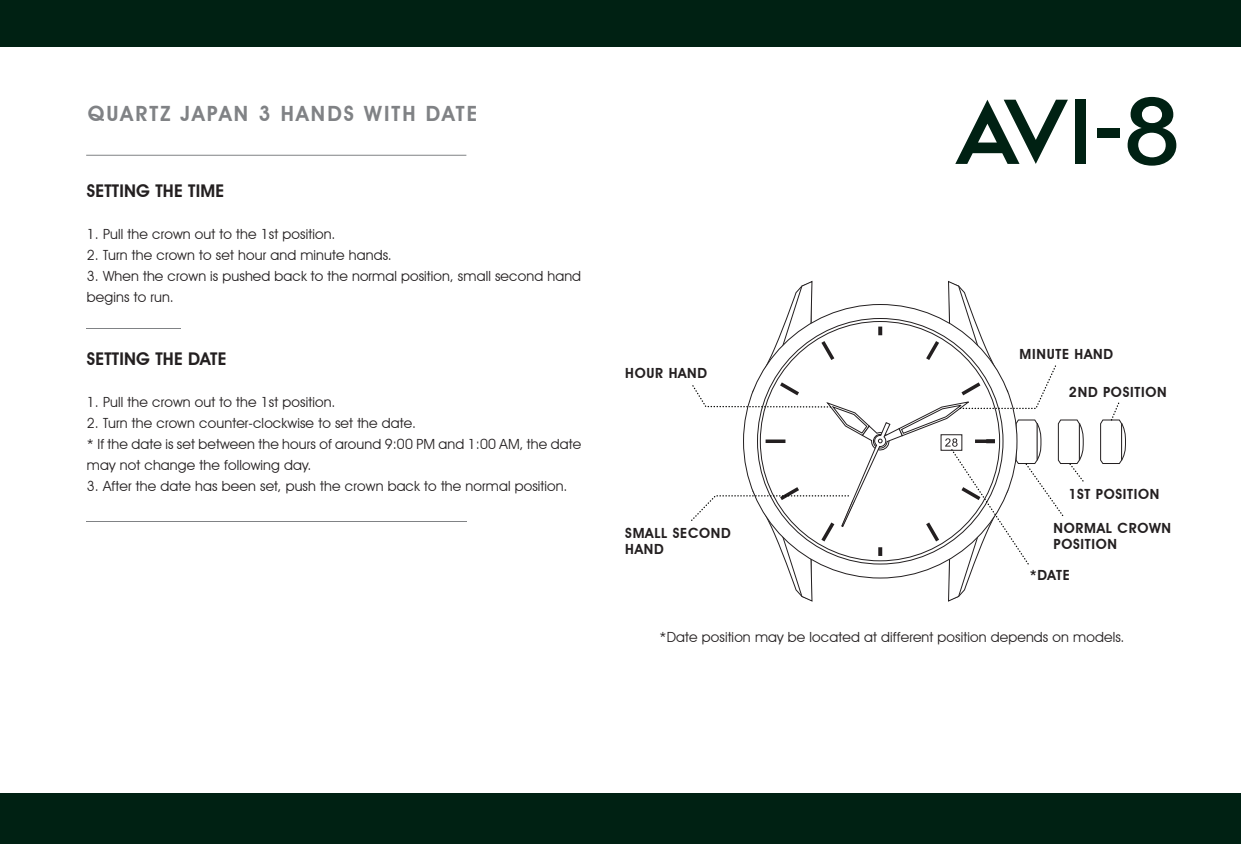
<style>
.page{position:relative;width:1241px;height:844px;background:#fff}
.page>*{position:absolute;margin:0;border:0;box-sizing:border-box;transform-origin:0 0}
.t1{font:600 21px "Avant Garde IT Cby BT";letter-spacing:.1em;color:#808285}
.t2{font:600 17.5px "Avant Garde IT Cby BT";letter-spacing:.01em;color:#231f20}
.t3{font:14px/21px "Avant Garde IT Cby BT";letter-spacing:.01em;color:#231f20}
.t4{font:600 14px/15.8px "Avant Garde IT Cby BT";letter-spacing:.05em;color:#231f20}
</style>
<div class="page">
<div style="left:0;top:0;width:1240px;height:46px;background:#002113"></div>
<div style="left:0;top:793px;width:1240px;height:50px;background:#002113"></div>
<svg style="left:955px;top:100px;width:112px;height:64px"></svg>
<div style="left:1074px;top:100px;width:11px;height:64px;background:#002113"></div>
<div style="left:1096px;top:128px;width:23px;height:9px;background:#002113"></div>
<svg style="left:1127px;top:97px;width:49px;height:69px"></svg>
<hr style="left:86px;top:155px;width:380px;height:1px;background:#808285">
<hr style="left:86px;top:328px;width:95px;height:1px;background:#808285">
<hr style="left:86px;top:521px;width:380px;height:1px;background:#808285">
<svg style="left:691px;top:281px;width:393px;height:320px"></svg>
<svg style="left:1100px;top:402px;width:25px;height:62px"></svg>
<h1 class="t1" style="left:88px;top:101px;width:391px">QUARTZ JAPAN 3 HANDS WITH DATE</h1>
<p class="t2" style="left:87px;top:180px;width:139px">SETTING THE TIME</p>
<p class="t3" style="left:87px;top:223px;width:250px">1. Pull the crown out to the 1st position.</p>
<p class="t3" style="left:87px;top:244px;width:306px">2. Turn the crown to set hour and minute hands.</p>
<p class="t3" style="left:87px;top:265px;width:495px">3. When the crown is pushed back to the normal position, small second hand begins to run.</p>
<p class="t2" style="left:87px;top:348px;width:141px">SETTING THE DATE</p>
<p class="t3" style="left:87px;top:391px;width:250px">1. Pull the crown out to the 1st position.</p>
<p class="t3" style="left:87px;top:412px;width:495px">2. Turn the crown counter-clockwise to set the date.<br>* If the date is set between the hours of around 9:00 PM and 1:00 AM, the date may not change the following day.</p>
<p class="t3" style="left:87px;top:475px;width:482px">3. After the date has been set, push the crown back to the normal position.</p>
<p class="t4" style="left:625px;top:365px;width:83px">HOUR HAND</p>
<p class="t4" style="left:625px;top:525px;width:107px">SMALL SECOND<br>HAND</p>
<p class="t4" style="left:1019px;top:346px;width:95px">MINUTE HAND</p>
<p class="t4" style="left:1068px;top:384px;width:99px">2ND POSITION</p>
<p class="t4" style="left:1068px;top:486px;width:93px">1ST POSITION</p>
<p class="t4" style="left:1053px;top:519px;width:119px">NORMAL CROWN<br>POSITION</p>
<p class="t4" style="left:1029px;top:566px;width:41px">*DATE</p>
<p class="t3" style="left:659px;top:626px;width:466px">*Date position may be located at different position depends on models.</p>
</div>
